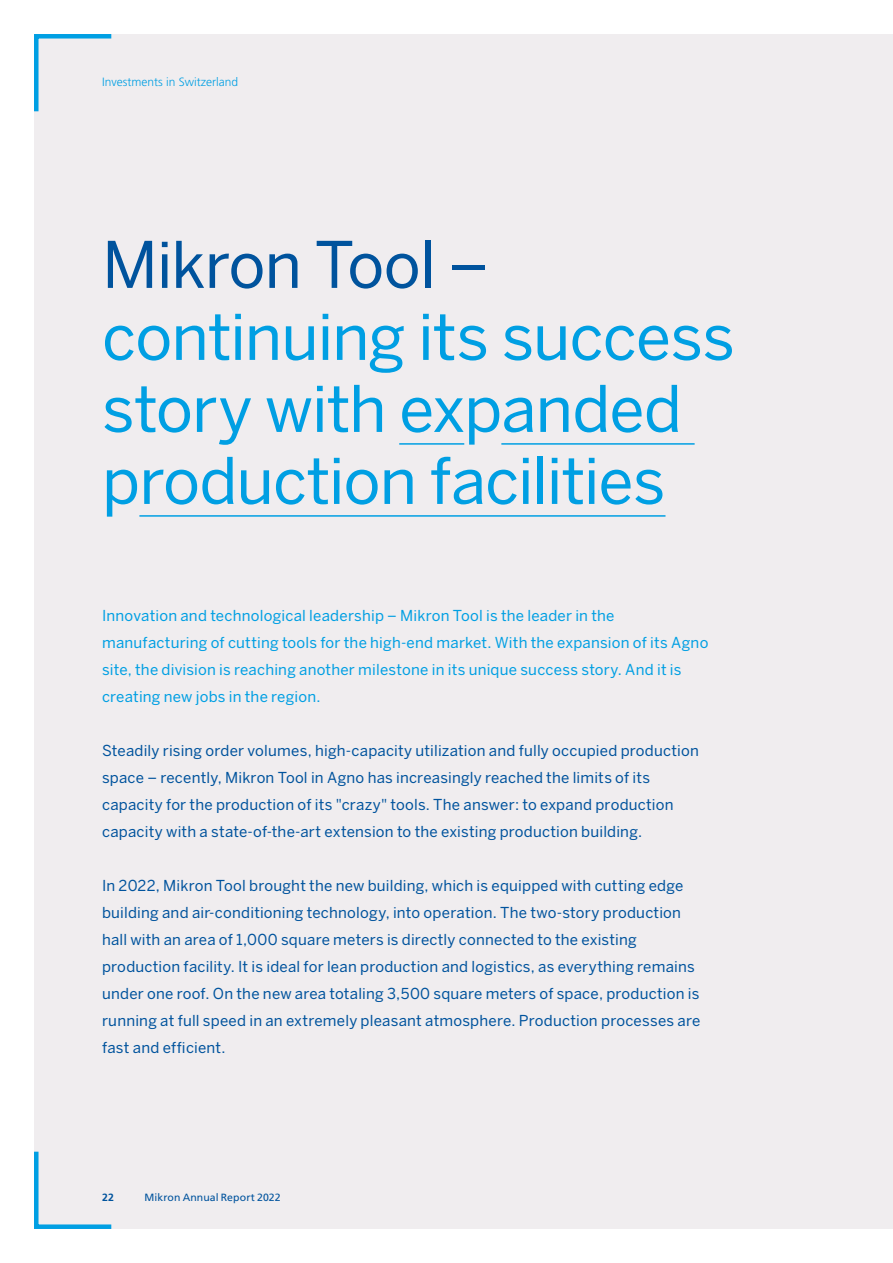
<style>
.page{position:relative;width:893px;height:1263px;background:#fff}
.page>*{position:absolute;margin:0;border:0;box-sizing:border-box;transform-origin:0 0}
.t1{font:63.6px/72px "Benton Sans";letter-spacing:-.015em;color:#009fe3}
.t2{font:63.6px "Benton Sans";letter-spacing:-.015em;color:#00539d}
.t3{font:15px/27px "Benton Sans";letter-spacing:.015em;color:#00539d}
.t4{font:15px/27px "Benton Sans";letter-spacing:.015em;color:#009fe3}
.t5{font:300 12px "Frutiger LT Std";color:#009fe3}
.t6{font:10.5px "Frutiger LT Std";letter-spacing:.005em;color:#00539d}
.t7{font:700 10.5px "Frutiger LT Std";color:#00539d}
</style>
<div class="page">
<div style="left:34px;top:34px;width:859px;height:1195px;background:#f0edef"></div>
<hr style="left:399px;top:443px;width:65px;height:2px;background:#009fe3">
<hr style="left:501px;top:443px;width:194px;height:2px;background:#009fe3">
<hr style="left:139px;top:515px;width:526px;height:2px;background:#009fe3">
<svg style="left:34px;top:1151px;width:78px;height:78px"></svg>
<svg style="left:34px;top:34px;width:78px;height:78px"></svg>
<p class="t5" style="left:102px;top:75px;width:137px">Investments in Switzerland</p>
<h1 class="t2" style="left:102px;top:227px;width:389px">Mikron Tool –</h1>
<h1 class="t1" style="left:102px;top:300px;width:634px">continuing its success story with expanded production facilities</h1>
<p class="t4" style="left:102px;top:602px;width:608px">Innovation and technological leadership – Mikron Tool is the leader in the manufacturing of cutting tools for the high-end market. With the expansion of its Agno site, the division is reaching another milestone in its unique success story. And it is creating new jobs in the region.</p>
<p class="t3" style="left:102px;top:737px;width:598px">Steadily rising order volumes, high-capacity utilization and fully occupied production space – recently, Mikron Tool in Agno has increasingly reached the limits of its capacity for the production of its "crazy" tools. The answer: to expand production capacity with a state-of-the-art extension to the existing production building.</p>
<p class="t3" style="left:102px;top:872px;width:600px">In 2022, Mikron Tool brought the new building, which is equipped with cutting edge building and air-conditioning technology, into operation. The two-story production hall with an area of 1,000 square meters is directly connected to the existing production facility. It is ideal for lean production and logistics, as everything remains under one roof. On the new area totaling 3,500 square meters of space, production is running at full speed in an extremely pleasant atmosphere. Production processes are fast and efficient.</p>
<p class="t7" style="left:102px;top:1191px;width:13px">22</p>
<p class="t6" style="left:145px;top:1191px;width:138px">Mikron Annual Report 2022</p>
</div>
